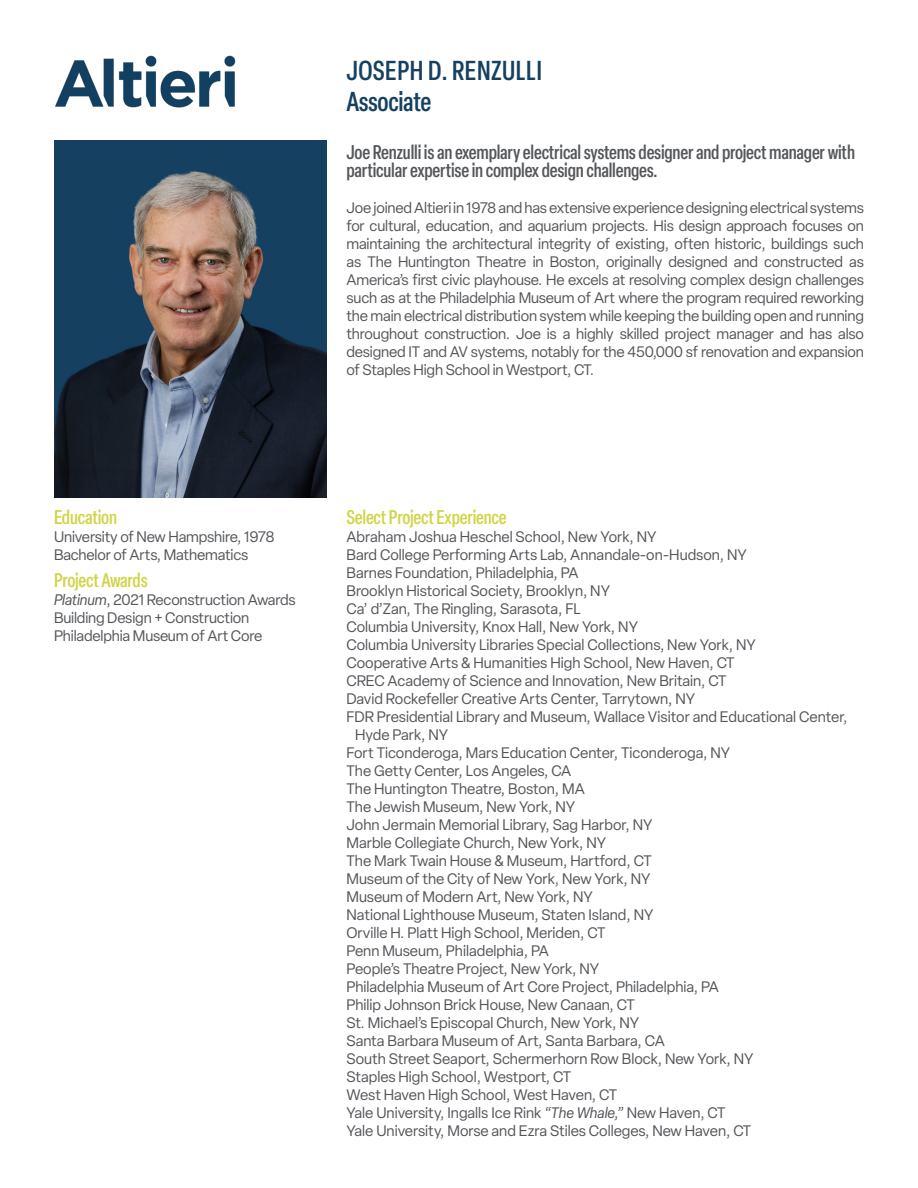
<style>
.page{position:relative;width:918px;height:1188px;background:#fff}
.page>*{position:absolute;margin:0;border:0;box-sizing:border-box;transform-origin:0 0}
._16_16__Large_Text_in_Body__0p8_space_aft{font:500 condensed 27px/31.5px "Elza";letter-spacing:.015em;color:#164060}
._10_12__Standard_Resume_Copy{font:500 condensed 19.5px/18px "Elza";letter-spacing:-.01em;color:#54565a}
._10_12__Standard_Resume_Copy-2{font:500 condensed 19.5px "Elza";letter-spacing:-.01em;color:#d0d548}
._9_10__Right_Align_Gray{font:500 condensed 19.5px "Elza";letter-spacing:-.01em;color:#d0d548}
._10_12__Standard_Resume_Copy-3{font:15px/18px "Elza";color:#54565a;text-align:justify}
._9_10__Right_Align_Gray-2{font:15px/18px "Elza";letter-spacing:-.01em;color:#54565a}
.s1{font-style:italic}
</style>
<div class="page">
<img style="left:54px;top:140px;width:272px;height:357px">
<img style="left:55px;top:55px;width:180px;height:53px">
<p class="_16_16__Large_Text_in_Body__0p8_space_aft" style="left:346px;top:54px;width:197px">JOSEPH D. RENZULLI<br>Associate</p>
<p class="_10_12__Standard_Resume_Copy" style="left:346px;top:142px;width:510px">Joe Renzulli is an exemplary electrical systems designer and project manager with particular expertise in complex design challenges.</p>
<p class="_10_12__Standard_Resume_Copy-3" style="left:346px;top:199px;width:519px">Joe joined Altieri in 1978 and has extensive experience designing electrical systems for cultural, education, and aquarium projects. His design approach focuses on maintaining the architectural integrity of existing, often historic, buildings such as The Huntington Theatre in Boston, originally designed and constructed as America’s first civic playhouse. He excels at resolving complex design challenges such as at the Philadelphia Museum of Art where the program required reworking the main electrical distribution system while keeping the building open and running throughout construction. Joe is a highly skilled project manager and has also designed IT and AV systems, notably for the 450,000 sf renovation and expansion of Staples High School in Westport, CT.</p>
<p class="_9_10__Right_Align_Gray" style="left:54px;top:504px;width:65px">Education</p>
<p class="_9_10__Right_Align_Gray-2" style="left:54px;top:528px;width:222px">University of New Hampshire, 1978</p>
<p class="_9_10__Right_Align_Gray-2" style="left:54px;top:546px;width:196px">Bachelor of Arts, Mathematics</p>
<p class="_9_10__Right_Align_Gray" style="left:54px;top:567px;width:95px">Project Awards</p>
<p class="_9_10__Right_Align_Gray-2" style="left:54px;top:591px;width:243px"><span class="s1">Platinum</span>, 2021 Reconstruction Awards</p>
<p class="_9_10__Right_Align_Gray-2" style="left:54px;top:609px;width:210px">Building Design + Construction<br>Philadelphia Museum of Art Core</p>
<p class="_10_12__Standard_Resume_Copy-2" style="left:346px;top:504px;width:162px">Select Project Experience</p>
<p class="_10_12__Standard_Resume_Copy-3" style="left:346px;top:528px;width:311px">Abraham Joshua Heschel School, New York, NY</p>
<p class="_10_12__Standard_Resume_Copy-3" style="left:346px;top:546px;width:402px">Bard College Performing Arts Lab, Annandale-on-Hudson, NY</p>
<p class="_10_12__Standard_Resume_Copy-3" style="left:346px;top:564px;width:234px">Barnes Foundation, Philadelphia, PA</p>
<p class="_10_12__Standard_Resume_Copy-3" style="left:346px;top:582px;width:265px">Brooklyn Historical Society, Brooklyn, NY</p>
<p class="_10_12__Standard_Resume_Copy-3" style="left:346px;top:600px;width:236px">Ca’ d’Zan, The Ringling, Sarasota, FL</p>
<p class="_10_12__Standard_Resume_Copy-3" style="left:346px;top:618px;width:293px">Columbia University, Knox Hall, New York, NY</p>
<p class="_10_12__Standard_Resume_Copy-3" style="left:346px;top:636px;width:411px">Columbia University Libraries Special Collections, New York, NY</p>
<p class="_10_12__Standard_Resume_Copy-3" style="left:346px;top:654px;width:390px">Cooperative Arts &amp; Humanities High School, New Haven, CT</p>
<p class="_10_12__Standard_Resume_Copy-3" style="left:346px;top:672px;width:382px">CREC Academy of Science and Innovation, New Britain, CT</p>
<p class="_10_12__Standard_Resume_Copy-3" style="left:346px;top:690px;width:350px">David Rockefeller Creative Arts Center, Tarrytown, NY</p>
<p class="_10_12__Standard_Resume_Copy-3" style="left:346px;top:708px;width:503px">FDR Presidential Library and Museum, Wallace Visitor and Educational Center,</p>
<p class="_10_12__Standard_Resume_Copy-3" style="left:355px;top:726px;width:94px">Hyde Park, NY</p>
<p class="_10_12__Standard_Resume_Copy-3" style="left:346px;top:744px;width:385px">Fort Ticonderoga, Mars Education Center, Ticonderoga, NY</p>
<p class="_10_12__Standard_Resume_Copy-3" style="left:346px;top:762px;width:226px">The Getty Center, Los Angeles, CA</p>
<p class="_10_12__Standard_Resume_Copy-3" style="left:346px;top:780px;width:240px">The Huntington Theatre, Boston, MA</p>
<p class="_10_12__Standard_Resume_Copy-3" style="left:346px;top:798px;width:230px">The Jewish Museum, New York, NY</p>
<p class="_10_12__Standard_Resume_Copy-3" style="left:346px;top:816px;width:307px">John Jermain Memorial Library, Sag Harbor, NY</p>
<p class="_10_12__Standard_Resume_Copy-3" style="left:346px;top:834px;width:261px">Marble Collegiate Church, New York, NY</p>
<p class="_10_12__Standard_Resume_Copy-3" style="left:346px;top:852px;width:307px">The Mark Twain House &amp; Museum, Hartford, CT</p>
<p class="_10_12__Standard_Resume_Copy-3" style="left:346px;top:870px;width:306px">Museum of the City of New York, New York, NY</p>
<p class="_10_12__Standard_Resume_Copy-3" style="left:346px;top:888px;width:248px">Museum of Modern Art, New York, NY</p>
<p class="_10_12__Standard_Resume_Copy-3" style="left:346px;top:906px;width:309px">National Lighthouse Museum, Staten Island, NY</p>
<p class="_10_12__Standard_Resume_Copy-3" style="left:346px;top:924px;width:261px">Orville H. Platt High School, Meriden, CT</p>
<p class="_10_12__Standard_Resume_Copy-3" style="left:346px;top:942px;width:204px">Penn Museum, Philadelphia, PA</p>
<p class="_10_12__Standard_Resume_Copy-3" style="left:346px;top:960px;width:254px">People’s Theatre Project, New York, NY</p>
<p class="_10_12__Standard_Resume_Copy-3" style="left:346px;top:978px;width:374px">Philadelphia Museum of Art Core Project, Philadelphia, PA</p>
<p class="_10_12__Standard_Resume_Copy-3" style="left:346px;top:996px;width:290px">Philip Johnson Brick House, New Canaan, CT</p>
<p class="_10_12__Standard_Resume_Copy-3" style="left:346px;top:1014px;width:294px">St. Michael’s Episcopal Church, New York, NY</p>
<p class="_10_12__Standard_Resume_Copy-3" style="left:346px;top:1032px;width:320px">Santa Barbara Museum of Art, Santa Barbara, CA</p>
<p class="_10_12__Standard_Resume_Copy-3" style="left:346px;top:1050px;width:409px">South Street Seaport, Schermerhorn Row Block, New York, NY</p>
<p class="_10_12__Standard_Resume_Copy-3" style="left:346px;top:1068px;width:226px">Staples High School, Westport, CT</p>
<p class="_10_12__Standard_Resume_Copy-3" style="left:346px;top:1086px;width:272px">West Haven High School, West Haven, CT</p>
<p class="_10_12__Standard_Resume_Copy-3" style="left:346px;top:1104px;width:381px">Yale University, Ingalls Ice Rink <span class="s1">“The Whale,”</span> New Haven, CT</p>
<p class="_10_12__Standard_Resume_Copy-3" style="left:346px;top:1122px;width:406px">Yale University, Morse and Ezra Stiles Colleges, New Haven, CT</p>
</div>
